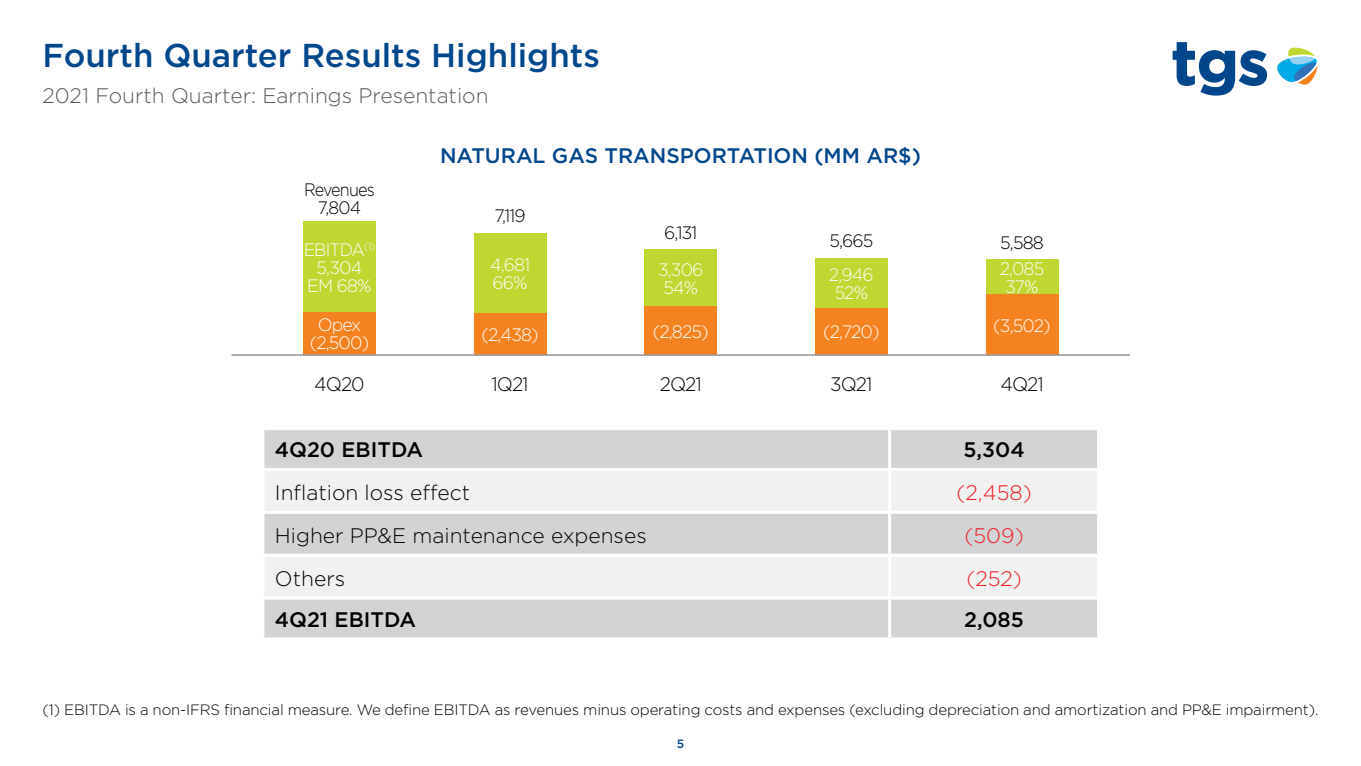
<style>
.page{position:relative;width:1361px;height:766px;background:#fff}
.page>*{position:absolute;margin:0;border:0;box-sizing:border-box;transform-origin:0 0}
.t1{font:500 33px "Gotham";color:#00468b}
.t2{font:300 21px "Gotham";color:#000}
.t3{font:300 21px "Gotham";color:#58595b}
.t4{font:500 21px "Gotham";color:#00468b}
.t5{font:500 21px "Gotham";color:#000}
.t6{font:300 21px "Gotham";color:#ed1d24}
.t7{font:300 19.5px "Gotham";letter-spacing:-.05em;color:#000}
.t8{font:300 18px/18px "Gotham";letter-spacing:-.05em;color:#fff;text-align:center}
.t9{font:300 18px "Gotham";letter-spacing:-.05em;color:#000}
.t10{font:300 18px/18px "Gotham";letter-spacing:-.05em;color:#fff;text-align:center;scale:.95 1}
.t11{font:300 18px/18px "Gotham";letter-spacing:-.05em;color:#000;text-align:center;scale:.9 1}
.t12{font:300 15px "Gotham";letter-spacing:-.01em;color:#000}
.t13{font:500 12px "Gotham";color:#00468b}
</style>
<div class="page">
<svg style="left:1172px;top:42px;width:95px;height:54px"></svg>
<svg style="left:1277px;top:47px;width:40px;height:38px"></svg>
<div style="left:303px;top:221px;width:72px;height:92px;background:#bfd730"></div>
<div style="left:474px;top:233px;width:72px;height:81px;background:#bfd730"></div>
<div style="left:645px;top:250px;width:72px;height:58px;background:#bfd730"></div>
<div style="left:815px;top:258px;width:72px;height:51px;background:#bfd730"></div>
<div style="left:986px;top:259px;width:72px;height:37px;background:#bfd730"></div>
<div style="left:264px;top:430px;width:833px;height:207px;background:#d1d3d4"></div>
<svg style="left:264px;top:471px;width:833px;height:125px;fill:#f1f1f2"></svg>
<hr style="left:888px;top:430px;width:3px;height:38px;background:#fff">
<hr style="left:888px;top:471px;width:3px;height:39px;background:#fff">
<hr style="left:888px;top:513px;width:3px;height:40px;background:#fff">
<hr style="left:888px;top:556px;width:3px;height:40px;background:#fff">
<hr style="left:888px;top:599px;width:3px;height:38px;background:#fff">
<hr style="left:261px;top:468px;width:628px;height:3px;background:#fff">
<hr style="left:889px;top:468px;width:208px;height:3px;background:#fff">
<hr style="left:261px;top:510px;width:628px;height:3px;background:#fff">
<hr style="left:889px;top:510px;width:208px;height:3px;background:#fff">
<hr style="left:261px;top:553px;width:628px;height:3px;background:#fff">
<hr style="left:889px;top:553px;width:208px;height:3px;background:#fff">
<hr style="left:261px;top:596px;width:628px;height:3px;background:#fff">
<hr style="left:889px;top:596px;width:208px;height:3px;background:#fff">
<div style="left:303px;top:312px;width:72px;height:43px;background:#f58220"></div>
<div style="left:474px;top:313px;width:72px;height:42px;background:#f58220"></div>
<div style="left:645px;top:307px;width:72px;height:48px;background:#f58220"></div>
<div style="left:815px;top:308px;width:72px;height:47px;background:#f58220"></div>
<div style="left:986px;top:295px;width:72px;height:60px;background:#f58220"></div>
<hr style="left:231px;top:354px;width:899px;height:2px;background:#939598">
<h1 class="t1" style="left:43px;top:33px;width:559px">Fourth Quarter Results Highlights</h1>
<h2 class="t3" style="left:43px;top:84px;width:447px">2021 Fourth Quarter: Earnings Presentation</h2>
<p class="t11" style="left:304px;top:180px;width:80px">Revenues<br>7,804</p>
<p class="t10" style="left:304px;top:240px;width:77px">EBITDA<sup>(1)<br></sup>5,304<br>EM 68%</p>
<h2 class="t4" style="left:440px;top:141px;width:482px">NATURAL GAS TRANSPORTATION (MM AR$)</h2>
<p class="t9" style="left:494px;top:206px;width:33px">7,119</p>
<p class="t8" style="left:490px;top:255px;width:42px;text-align:left">4,681<br>66%</p>
<p class="t9" style="left:664px;top:223px;width:35px">6,131</p>
<p class="t8" style="left:658px;top:261px;width:47px;text-align:left">3,306<br>54%</p>
<p class="t9" style="left:829px;top:231px;width:46px">5,665</p>
<p class="t8" style="left:829px;top:265px;width:46px">2,946<br>52%</p>
<p class="t9" style="left:1000px;top:233px;width:45px">5,588</p>
<p class="t8" style="left:1000px;top:260px;width:46px">2,085<br>37%</p>
<p class="t8" style="left:310px;top:315px;width:61px">Opex (2,500)</p>
<p class="t8" style="left:481px;top:325px;width:59px">(2,438)</p>
<p class="t8" style="left:653px;top:322px;width:57px">(2,825)</p>
<p class="t8" style="left:823px;top:322px;width:58px">(2,720)</p>
<p class="t8" style="left:993px;top:316px;width:59px">(3,502)</p>
<h3 class="t7" style="left:314px;top:373px;width:52px">4Q20</h3>
<h3 class="t7" style="left:491px;top:373px;width:39px">1Q21</h3>
<h3 class="t7" style="left:660px;top:373px;width:43px">2Q21</h3>
<h3 class="t7" style="left:830px;top:373px;width:44px">3Q21</h3>
<h3 class="t7" style="left:1000px;top:373px;width:45px">4Q21</h3>
<h2 class="t5" style="left:275px;top:436px;width:150px">4Q20 EBITDA</h2>
<h2 class="t5" style="left:963px;top:436px;width:63px">5,304</h2>
<h2 class="t2" style="left:275px;top:481px;width:197px">Inflation loss effect</h2>
<h2 class="t6" style="left:956px;top:481px;width:77px">(2,458)</h2>
<h2 class="t2" style="left:275px;top:524px;width:373px">Higher PP&amp;E maintenance expenses</h2>
<h2 class="t6" style="left:964px;top:524px;width:61px">(509)</h2>
<h2 class="t2" style="left:275px;top:567px;width:72px">Others</h2>
<h2 class="t6" style="left:966px;top:567px;width:57px">(252)</h2>
<h2 class="t5" style="left:275px;top:605px;width:143px">4Q21 EBITDA</h2>
<h2 class="t5" style="left:964px;top:605px;width:61px">2,085</h2>
<p class="t12" style="left:43px;top:701px;width:1277px">(1) EBITDA is a non-IFRS financial measure. We define EBITDA as revenues minus operating costs and expenses (excluding depreciation and amortization and PP&amp;E impairment).</p>
<p class="t13" style="left:677px;top:735px;width:9px">5</p>
</div>
